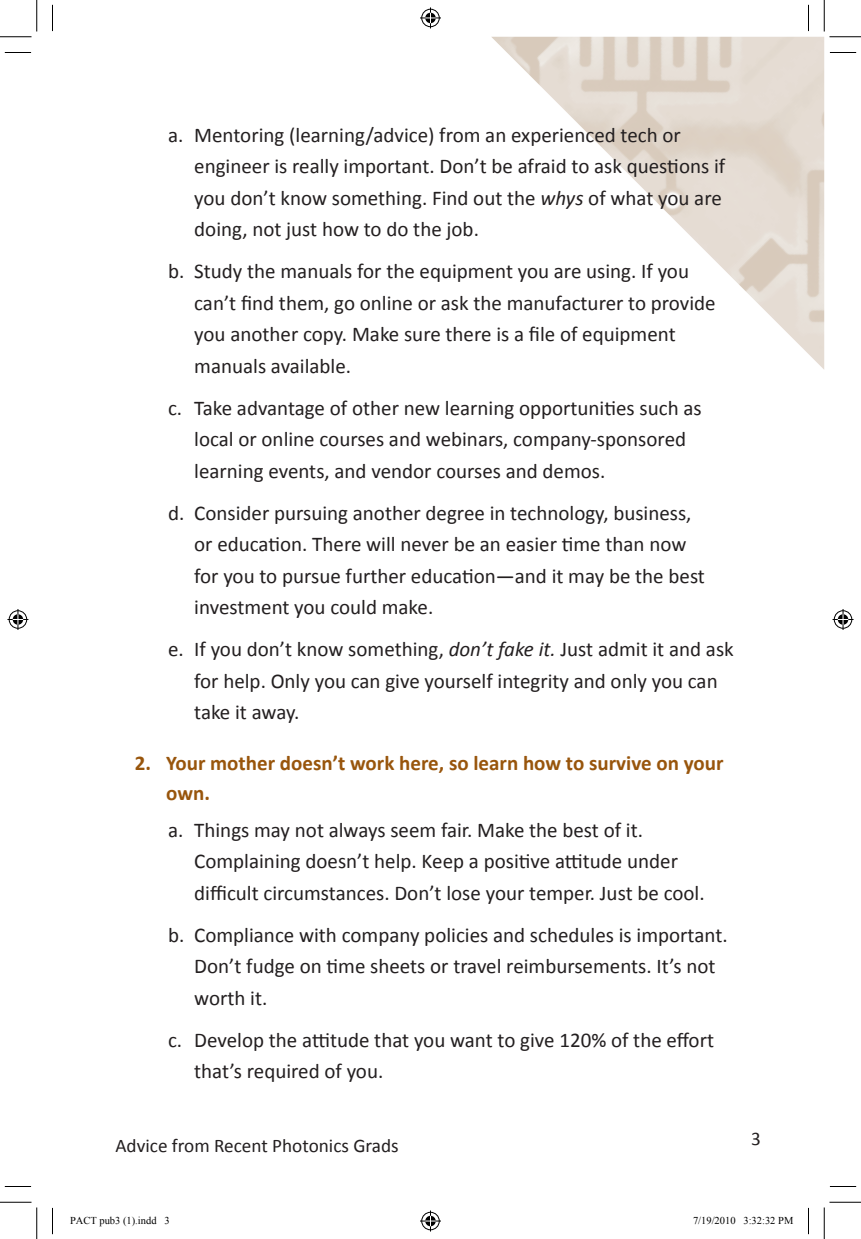
<style>
.page{position:relative;width:861px;height:1239px;background:#fff}
.page>*{position:absolute;margin:0;border:0;box-sizing:border-box;transform-origin:0 0}
.t1{font:21px/31.5px "Calibri";color:#231f20}
.t2{font:700 21px/29.8px "Calibri";color:#98550c}
.t3{font:19.25px "Calibri";color:#231f20}
.t4{font:10.5px "Times New Roman";color:#000}
.s1{font-style:italic}
</style>
<div class="page">
<img style="left:491px;top:37px;width:333px;height:332px">
<svg style="left:5px;top:52px;width:26px;height:1px"></svg>
<svg style="left:830px;top:52px;width:26px;height:1px"></svg>
<svg style="left:5px;top:1186px;width:26px;height:1px"></svg>
<svg style="left:830px;top:1186px;width:26px;height:1px"></svg>
<svg style="left:52px;top:5px;width:1px;height:26px"></svg>
<svg style="left:52px;top:1208px;width:1px;height:26px"></svg>
<svg style="left:808px;top:5px;width:1px;height:26px"></svg>
<svg style="left:808px;top:1208px;width:1px;height:26px"></svg>
<hr style="left:0;top:36px;width:32px;height:1px;background:#000">
<hr style="left:830px;top:36px;width:31px;height:1px;background:#000">
<hr style="left:0;top:1202px;width:32px;height:1px;background:#000">
<hr style="left:830px;top:1202px;width:31px;height:1px;background:#000">
<hr style="left:36px;top:0;width:1px;height:32px;background:#000">
<hr style="left:36px;top:1208px;width:1px;height:31px;background:#000">
<hr style="left:824px;top:0;width:1px;height:32px;background:#000">
<hr style="left:824px;top:1208px;width:1px;height:31px;background:#000">
<svg style="left:420px;top:7px;width:21px;height:21px"></svg>
<svg style="left:420px;top:1211px;width:21px;height:21px"></svg>
<svg style="left:7px;top:609px;width:21px;height:21px"></svg>
<svg style="left:833px;top:609px;width:21px;height:21px"></svg>
<p class="t1" style="left:194px;top:118px;width:533px;text-indent:-26px">a. Mentoring (learning/advice) from an experienced tech or engineer is really important. Don’t be afraid to ask questions if you don’t know something. Find out the <span class="s1">whys</span> of what you are doing, not just how to do the job.</p>
<p class="t1" style="left:194px;top:255px;width:523px;text-indent:-26px">b. Study the manuals for the equipment you are using. If you can’t find them, go online or ask the manufacturer to provide you another copy. Make sure there is a file of equipment manuals available.</p>
<p class="t1" style="left:194px;top:391px;width:509px;text-indent:-26px">c. Take advantage of other new learning opportunities such as local or online courses and webinars, company-sponsored learning events, and vendor courses and demos.</p>
<p class="t1" style="left:194px;top:496px;width:512px;text-indent:-26px">d. Consider pursuing another degree in technology, business, or education. There will never be an easier time than now for you to pursue further education—and it may be the best investment you could make.</p>
<p class="t1" style="left:194px;top:633px;width:541px;text-indent:-26px">e. If you don’t know something, <span class="s1">don’t fake it.</span> Just admit it and ask for help. Only you can give yourself integrity and only you can take it away.</p>
<p class="t2" style="left:166px;top:747px;width:559px;text-indent:-32px">2. Your mother doesn’t work here, so learn how to survive on your own.</p>
<p class="t1" style="left:194px;top:813px;width:512px;text-indent:-26px">a. Things may not always seem fair. Make the best of it.<br>Complaining doesn’t help. Keep a positive attitude under difficult circumstances. Don’t lose your temper. Just be cool.</p>
<p class="t1" style="left:194px;top:918px;width:535px;text-indent:-26px">b. Compliance with company policies and schedules is important.<br>Don’t fudge on time sheets or travel reimbursements. It’s not worth it.</p>
<p class="t1" style="left:194px;top:1023px;width:521px;text-indent:-26px">c. Develop the attitude that you want to give 120% of the effort that’s required of you.</p>
<p class="t3" style="left:116px;top:1133px;width:285px">Advice from Recent Photonics Grads</p>
<p class="t3" style="left:751px;top:1126px;width:11px">3</p>
<p class="t4" style="left:70px;top:1213px;width:101px">PACT pub3 (1).indd 3</p>
<p class="t4" style="left:693px;top:1213px;width:102px">7/19/2010 3:32:32 PM</p>
</div>
